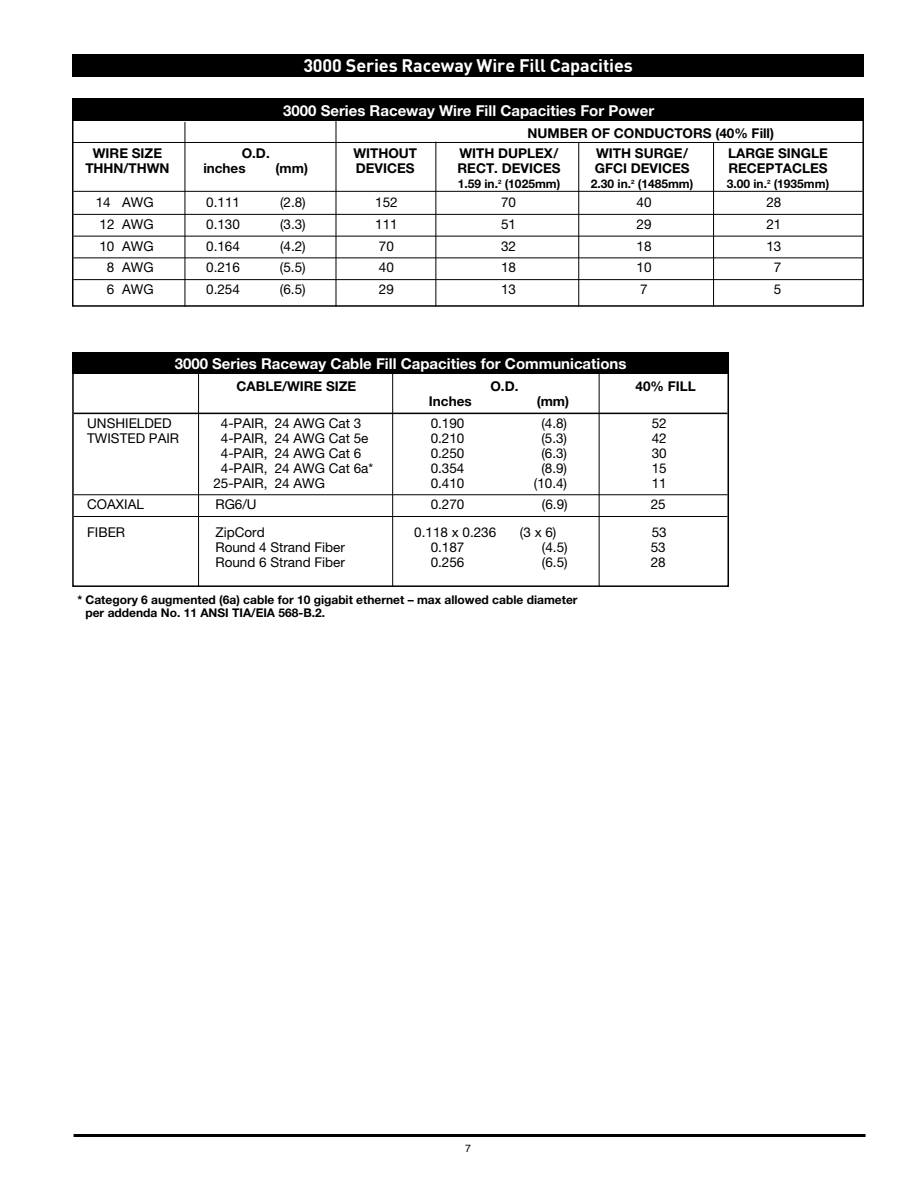
<style>
.page{position:relative;width:918px;height:1188px;background:#fff}
.page>*{position:absolute;margin:0;border:0;box-sizing:border-box;transform-origin:0 0}
.t1{font:700 18px "DIN Pro";letter-spacing:-.01em;color:#fff}
.t2{font:700 15px "Helvetica Neue";color:#fff}
.t3{font:13.5px "Helvetica Neue";color:#000}
.t4{font:700 13.5px "Helvetica Neue";color:#000}
.t5{font:700 12px/13.5px "Helvetica Neue";color:#000}
.t6{font:10.5px "Helvetica";color:#000}
</style>
<div class="page">
<hr style="left:74px;top:413px;width:653px;height:1px;background:#000">
<hr style="left:74px;top:494px;width:653px;height:1px;background:#000">
<hr style="left:74px;top:516px;width:653px;height:1px;background:#000">
<div style="left:72px;top:364px;width:657px;height:223px;border:2px solid #000"></div>
<hr style="left:599px;top:363px;width:1px;height:224px;background:#000">
<hr style="left:392px;top:363px;width:1px;height:224px;background:#000">
<hr style="left:198px;top:364px;width:1px;height:223px;background:#000">
<hr style="left:74px;top:191px;width:788px;height:1px;background:#000">
<hr style="left:74px;top:214px;width:788px;height:1px;background:#000">
<hr style="left:74px;top:236px;width:788px;height:1px;background:#000">
<hr style="left:74px;top:257px;width:788px;height:1px;background:#000">
<hr style="left:74px;top:279px;width:788px;height:1px;background:#000">
<div style="left:72px;top:119px;width:792px;height:188px;border:2px solid #000"></div>
<hr style="left:185px;top:122px;width:1px;height:185px;background:#000">
<hr style="left:336px;top:121px;width:1px;height:186px;background:#000">
<hr style="left:435px;top:142px;width:1px;height:165px;background:#000">
<hr style="left:578px;top:142px;width:1px;height:165px;background:#000">
<hr style="left:713px;top:142px;width:1px;height:165px;background:#000">
<div style="left:72px;top:98px;width:792px;height:23px;background:#000"></div>
<hr style="left:73px;top:142px;width:791px;height:1px;background:#000">
<div style="left:72px;top:352px;width:657px;height:22px;background:#000"></div>
<hr style="left:74px;top:1134px;width:792px;height:3px;background:#000">
<div style="left:72px;top:54px;width:792px;height:23px;background:#000"></div>
<h1 class="t1" style="left:303px;top:53px;width:331px">3000 Series Raceway Wire Fill Capacities</h1>
<p class="t2" style="left:283px;top:101px;width:373px">3000 Series Raceway Wire Fill Capacities For Power</p>
<p class="t4" style="left:528px;top:125px;width:248px">NUMBER OF CONDUCTORS (40% Fill)</p>
<p class="t4" style="left:93px;top:145px;width:71px">WIRE SIZE</p>
<p class="t4" style="left:242px;top:145px;width:30px">O.D.</p>
<p class="t4" style="left:353px;top:145px;width:65px">WITHOUT</p>
<p class="t4" style="left:459px;top:145px;width:101px">WITH DUPLEX/</p>
<p class="t4" style="left:596px;top:145px;width:93px">WITH SURGE/</p>
<p class="t4" style="left:728px;top:145px;width:101px">LARGE SINGLE</p>
<p class="t4" style="left:85px;top:160px;width:86px">THHN/THWN</p>
<p class="t4" style="left:203px;top:160px;width:44px">inches</p>
<p class="t4" style="left:276px;top:160px;width:34px">(mm)</p>
<p class="t4" style="left:356px;top:160px;width:60px">DEVICES</p>
<p class="t4" style="left:458px;top:160px;width:105px">RECT. DEVICES</p>
<p class="t4" style="left:595px;top:160px;width:96px">GFCI DEVICES</p>
<p class="t4" style="left:728px;top:160px;width:101px">RECEPTACLES</p>
<p class="t5" style="left:458px;top:176px;width:104px">1.59 in.<sup>2</sup> (1025mm)</p>
<p class="t5" style="left:591px;top:176px;width:104px">2.30 in.<sup>2</sup> (1485mm)</p>
<p class="t5" style="left:727px;top:176px;width:104px">3.00 in.<sup>2</sup> (1935mm)</p>
<p class="t3" style="left:96px;top:194px;width:59px">14 AWG</p>
<p class="t3" style="left:206px;top:194px;width:35px">0.111</p>
<p class="t3" style="left:280px;top:194px;width:27px">(2.8)</p>
<p class="t3" style="left:375px;top:194px;width:24px">152</p>
<p class="t3" style="left:501px;top:194px;width:17px">70</p>
<p class="t3" style="left:637px;top:194px;width:17px">40</p>
<p class="t3" style="left:766px;top:194px;width:17px">28</p>
<p class="t3" style="left:100px;top:216px;width:56px">12 AWG</p>
<p class="t3" style="left:206px;top:216px;width:35px">0.130</p>
<p class="t3" style="left:280px;top:216px;width:27px">(3.3)</p>
<p class="t3" style="left:375px;top:216px;width:24px">111</p>
<p class="t3" style="left:501px;top:216px;width:17px">51</p>
<p class="t3" style="left:637px;top:216px;width:17px">29</p>
<p class="t3" style="left:766px;top:216px;width:17px">21</p>
<p class="t3" style="left:99px;top:238px;width:56px">10 AWG</p>
<p class="t3" style="left:206px;top:238px;width:35px">0.164</p>
<p class="t3" style="left:280px;top:238px;width:27px">(4.2)</p>
<p class="t3" style="left:379px;top:238px;width:17px">70</p>
<p class="t3" style="left:501px;top:238px;width:17px">32</p>
<p class="t3" style="left:637px;top:238px;width:17px">18</p>
<p class="t3" style="left:766px;top:238px;width:17px">13</p>
<p class="t3" style="left:107px;top:260px;width:48px">8 AWG</p>
<p class="t3" style="left:206px;top:260px;width:35px">0.216</p>
<p class="t3" style="left:280px;top:260px;width:27px">(5.5)</p>
<p class="t3" style="left:379px;top:260px;width:17px">40</p>
<p class="t3" style="left:501px;top:260px;width:17px">18</p>
<p class="t3" style="left:637px;top:260px;width:17px">10</p>
<p class="t3" style="left:774px;top:260px;width:9px">7</p>
<p class="t3" style="left:107px;top:281px;width:48px">6 AWG</p>
<p class="t3" style="left:206px;top:281px;width:35px">0.254</p>
<p class="t3" style="left:280px;top:281px;width:27px">(6.5)</p>
<p class="t3" style="left:379px;top:281px;width:17px">29</p>
<p class="t3" style="left:501px;top:281px;width:17px">13</p>
<p class="t3" style="left:640px;top:281px;width:9px">7</p>
<p class="t3" style="left:774px;top:281px;width:9px">5</p>
<p class="t2" style="left:175px;top:354px;width:453px">3000 Series Raceway Cable Fill Capacities for Communications</p>
<p class="t4" style="left:237px;top:378px;width:121px">CABLE/WIRE SIZE</p>
<p class="t4" style="left:490px;top:378px;width:30px">O.D.</p>
<p class="t4" style="left:636px;top:378px;width:62px">40% FILL</p>
<p class="t4" style="left:429px;top:393px;width:44px">Inches</p>
<p class="t4" style="left:537px;top:393px;width:34px">(mm)</p>
<p class="t3" style="left:87px;top:415px;width:86px">UNSHIELDED</p>
<p class="t3" style="left:221px;top:415px;width:142px">4-PAIR, 24 AWG Cat 3</p>
<p class="t3" style="left:431px;top:415px;width:35px">0.190</p>
<p class="t3" style="left:541px;top:415px;width:27px">(4.8)</p>
<p class="t3" style="left:652px;top:415px;width:17px">52</p>
<p class="t3" style="left:87px;top:430px;width:93px">TWISTED PAIR</p>
<p class="t3" style="left:221px;top:430px;width:149px">4-PAIR, 24 AWG Cat 5e</p>
<p class="t3" style="left:431px;top:430px;width:35px">0.210</p>
<p class="t3" style="left:541px;top:430px;width:27px">(5.3)</p>
<p class="t3" style="left:652px;top:430px;width:17px">42</p>
<p class="t3" style="left:221px;top:445px;width:142px">4-PAIR, 24 AWG Cat 6</p>
<p class="t3" style="left:431px;top:445px;width:35px">0.250</p>
<p class="t3" style="left:541px;top:445px;width:27px">(6.3)</p>
<p class="t3" style="left:652px;top:445px;width:17px">30</p>
<p class="t3" style="left:221px;top:460px;width:154px">4-PAIR, 24 AWG Cat 6a*</p>
<p class="t3" style="left:431px;top:460px;width:35px">0.354</p>
<p class="t3" style="left:541px;top:460px;width:27px">(8.9)</p>
<p class="t3" style="left:652px;top:460px;width:17px">15</p>
<p class="t3" style="left:213px;top:475px;width:113px">25-PAIR, 24 AWG</p>
<p class="t3" style="left:431px;top:475px;width:35px">0.410</p>
<p class="t3" style="left:534px;top:475px;width:35px">(10.4)</p>
<p class="t3" style="left:652px;top:475px;width:17px">11</p>
<p class="t3" style="left:87px;top:497px;width:58px">COAXIAL</p>
<p class="t3" style="left:215px;top:497px;width:43px">RG6/U</p>
<p class="t3" style="left:431px;top:497px;width:35px">0.270</p>
<p class="t3" style="left:542px;top:497px;width:27px">(6.9)</p>
<p class="t3" style="left:651px;top:497px;width:17px">25</p>
<p class="t3" style="left:87px;top:524px;width:39px">FIBER</p>
<p class="t3" style="left:215px;top:524px;width:51px">ZipCord</p>
<p class="t3" style="left:414px;top:524px;width:84px">0.118 x 0.236</p>
<p class="t3" style="left:520px;top:524px;width:38px">(3 x 6)</p>
<p class="t3" style="left:652px;top:524px;width:17px">53</p>
<p class="t3" style="left:215px;top:539px;width:131px">Round 4 Strand Fiber</p>
<p class="t3" style="left:431px;top:539px;width:35px">0.187</p>
<p class="t3" style="left:542px;top:539px;width:27px">(4.5)</p>
<p class="t3" style="left:651px;top:539px;width:17px">53</p>
<p class="t3" style="left:215px;top:554px;width:131px">Round 6 Strand Fiber</p>
<p class="t3" style="left:431px;top:554px;width:35px">0.256</p>
<p class="t3" style="left:542px;top:554px;width:27px">(6.5)</p>
<p class="t3" style="left:651px;top:554px;width:17px">28</p>
<p class="t5" style="left:85px;top:592px;width:494px;text-indent:-8px">* Category 6 augmented (6a) cable for 10 gigabit ethernet – max allowed cable diameter per addenda No. 11 ANSI TIA/EIA 568-B.2.</p>
<p class="t6" style="left:465px;top:1141px;width:7px">7</p>
</div>
